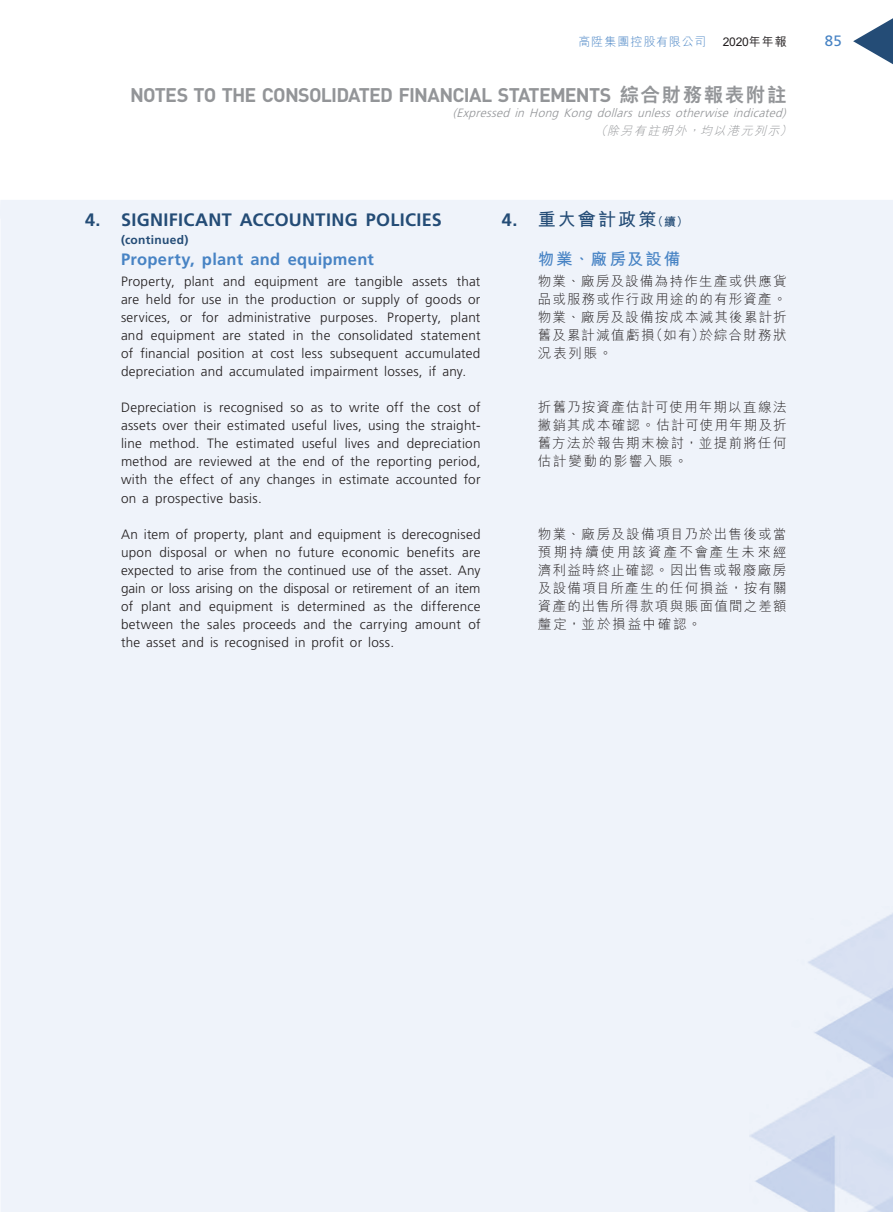
<style>
.page{position:relative;width:893px;height:1212px;background:#fff}
.page>*{position:absolute;margin:0;border:0;box-sizing:border-box;transform-origin:0 0}
.t1{font:700 19.5px "DIN Pro";letter-spacing:-.04em;color:#939598}
._03_H1{font:700 18px "Frutiger LT Std";letter-spacing:.02em;color:#244c76}
._03_H1-2{font:700 18px "M Hei HK";letter-spacing:.115em;color:#244c76}
._04___H2{font:700 16.5px "Frutiger LT Std";letter-spacing:.015em;color:#4783c4}
._04___H2-2{font:700 16.5px "M Hei HK";letter-spacing:.11em;color:#4783c4}
.t2{font:15px "Frutiger LT Std";color:#4783c4}
._12___P2{font:300 13.5px/18px "Frutiger LT Std";letter-spacing:.015em;color:#231f20;text-align:justify}
._12___P2-2{font:300 13.5px/18px "M Hei HK";letter-spacing:.1em;color:#231f20;text-align:justify}
.t3{font:italic 300 12px "Frutiger LT Std";color:#939598}
.t4{font:italic 300 12px "M Hei HK";color:#939598}
._03_H1-3{font:700 12px "Frutiger LT Std";letter-spacing:.025em;color:#244c76}
.t5{font:300 12px "M Hei HK";letter-spacing:.075em;color:#4783c4}
.t6{font:500 12px "M Hei HK";letter-spacing:-.005em;color:#231f20}
.s1{font-family:"M Hei HK";font-weight:800}
.s2{font-family:"Frutiger LT Std"}
.s3{font-size:12px}
</style>
<div class="page">
<div style="left:0;top:200px;width:893px;height:1012px;background:#eff3fa"></div>
<svg style="left:853px;top:18px;width:40px;height:47px"></svg>
<p class="t5" style="left:578px;top:36px;width:129px">高陞集團控股有限公司</p>
<p class="t6" style="left:723px;top:33px;width:65px">2020年年報</p>
<p class="t2" style="left:825px;top:32px;width:18px">85</p>
<h1 class="t1" style="left:130px;top:82px;width:658px">NOTES TO THE CONSOLIDATED FINANCIAL STATEMENTS <span class="s1">綜合財務報表附註</span></h1>
<p class="t3" style="left:453px;top:106px;width:338px">(Expressed in Hong Kong dollars unless otherwise indicated)</p>
<p class="t4" style="left:595px;top:125px;width:201px">（除另有註明外，均以港元列示）</p>
<p class="_03_H1" style="left:85px;top:210px;width:358px">4. SIGNIFICANT ACCOUNTING POLICIES</p>
<p class="_03_H1-3" style="left:121px;top:233px;width:69px">(continued)</p>
<p class="_04___H2" style="left:121px;top:250px;width:254px">Property, plant and equipment</p>
<p class="_12___P2" style="left:121px;top:273px;width:361px">Property, plant and equipment are tangible assets that are held for use in the production or supply of goods or services, or for administrative purposes. Property, plant and equipment are stated in the consolidated statement of financial position at cost less subsequent accumulated depreciation and accumulated impairment losses, if any.</p>
<p class="_12___P2" style="left:121px;top:399px;width:361px">Depreciation is recognised so as to write off the cost of assets over their estimated useful lives, using the straight&shy;line method. The estimated useful lives and depreciation method are reviewed at the end of the reporting period, with the effect of any changes in estimate accounted for on a prospective basis.</p>
<p class="_12___P2" style="left:121px;top:525px;width:361px">An item of property, plant and equipment is derecognised upon disposal or when no future economic benefits are expected to arise from the continued use of the asset. Any gain or loss arising on the disposal or retirement of an item of plant and equipment is determined as the difference between the sales proceeds and the carrying amount of the asset and is recognised in profit or loss.</p>
<p class="_03_H1-2" style="left:502px;top:207px;width:188px"><span class="s2">4.</span> 重大會計政策<span class="s3">（續）</span></p>
<p class="_04___H2-2" style="left:538px;top:247px;width:144px">物業、廠房及設備</p>
<p class="_12___P2-2" style="left:538px;top:272px;width:250px">物業、廠房及設備為持作生產或供應貨品或服務或作行政用途的的有形資產。物業、廠房及設備按成本減其後累計折舊及累計減值虧損（如有）於綜合財務狀況表列賬。</p>
<p class="_12___P2-2" style="left:538px;top:398px;width:250px">折舊乃按資產估計可使用年期以直線法撇銷其成本確認。估計可使用年期及折舊方法於報告期末檢討，並提前將任何估計變動的影響入賬。</p>
<p class="_12___P2-2" style="left:538px;top:524px;width:250px">物業、廠房及設備項目乃於出售後或當預期持續使用該資產不會產生未來經濟利益時終止確認。因出售或報廢廠房及設備項目所產生的任何損益，按有關資產的出售所得款項與賬面值間之差額釐定，並於損益中確認。</p>
</div>
